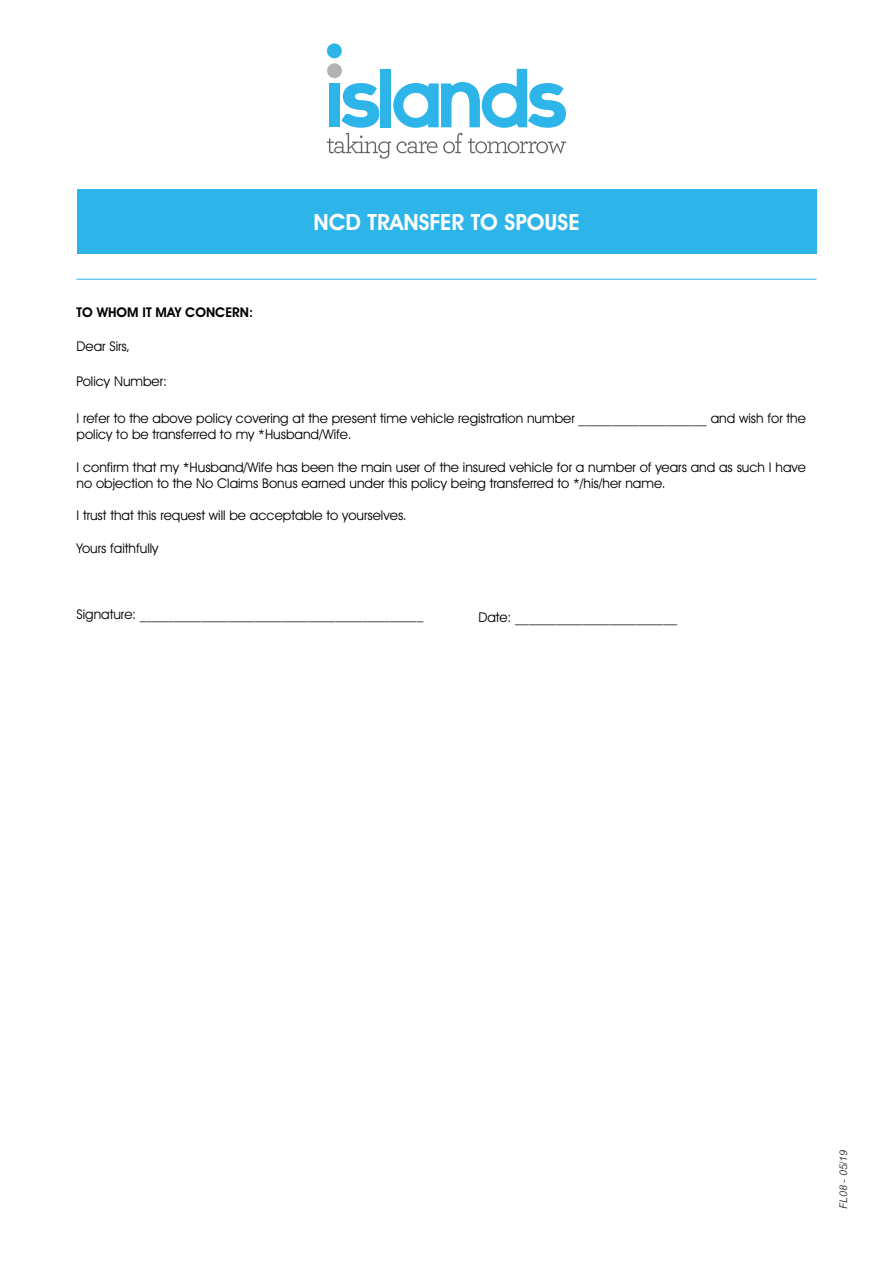
<style>
.page{position:relative;width:893px;height:1263px;background:#fff}
.page>*{position:absolute;margin:0;border:0;box-sizing:border-box;transform-origin:0 0}
.t1{font:600 22.5px "Avant Garde IT Cby BT";color:#fff}
.t2{font:13.5px/16.2px "Avant Garde IT Cby BT";color:#000}
.t3{font:600 13.5px "Avant Garde IT Cby BT";color:#000}
.t4{font:italic 300 10.5px "Arial";letter-spacing:-.005em;color:#000}
</style>
<div class="page">
<div style="left:327px;top:63px;width:15px;height:15px;background:#b3b2b2;border-radius:50%"></div>
<svg style="left:327px;top:69px;width:239px;height:90px"></svg>
<div style="left:327px;top:43px;width:15px;height:15px;background:#2db5ea;border-radius:50%"></div>
<div style="left:77px;top:189px;width:739px;height:65px;background:#2db5ea"></div>
<hr style="left:77px;top:279px;width:739px;height:1px;background:#2db5ea">
<p class="t3" style="left:77px;top:304px;width:178px">TO WHOM IT MAY CONCERN:</p>
<p class="t2" style="left:77px;top:338px;width:55px">Dear Sirs,</p>
<h1 class="t1" style="left:313px;top:209px;width:268px">NCD TRANSFER TO SPOUSE</h1>
<p class="t2" style="left:77px;top:373px;width:92px">Policy Number:</p>
<p class="t2" style="left:77px;top:410px;width:731px">I refer to the above policy covering at the present time vehicle registration number ___________________ and wish for the policy to be transferred to my *Husband/Wife.</p>
<p class="t2" style="left:77px;top:459px;width:731px">I confirm that my *Husband/Wife has been the main user of the insured vehicle for a number of years and as such I have no objection to the No Claims Bonus earned under this policy being transferred to */his/her name.</p>
<p class="t2" style="left:77px;top:507px;width:332px">I trust that this request will be acceptable to yourselves.</p>
<p class="t2" style="left:77px;top:540px;width:83px">Yours faithfully</p>
<p class="t2" style="left:77px;top:606px;width:348px">Signature: __________________________________________</p>
<p class="t2" style="left:478px;top:609px;width:200px">Date: ________________________</p>
<p class="t4" style="left:837px;top:1209px;width:60px;rotate:-90deg">FL08 - 05/19</p>
</div>
